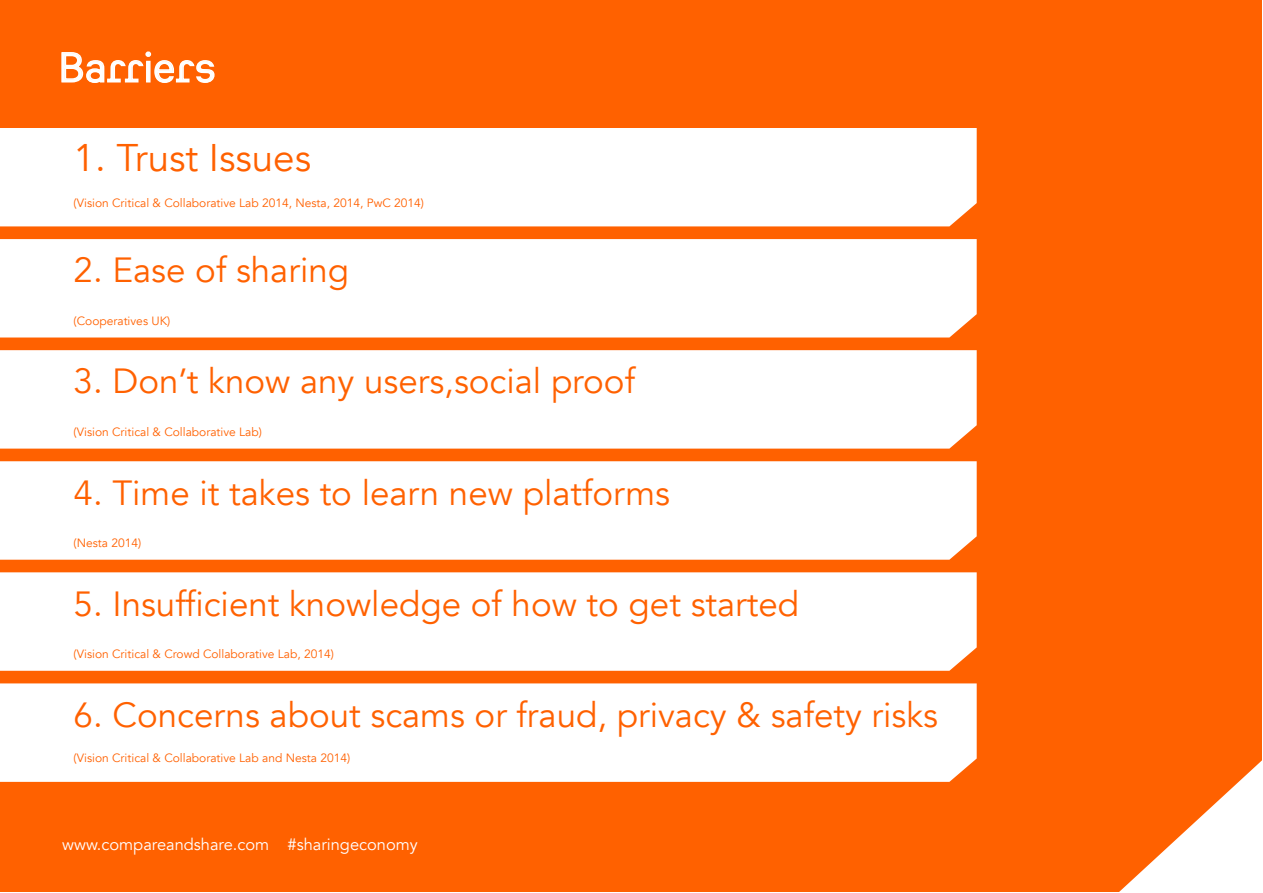
<style>
.page{position:relative;width:1263px;height:893px;background:#fff}
.page>*{position:absolute;margin:0;border:0;box-sizing:border-box;transform-origin:0 0}
.t1{font:44.55px "Heimat Sans DEMO";color:#fff}
.t2{font:38.4px "Avenir";color:#ff6100}
.t3{font:34.95px "Avenir";color:#ff6100}
.t4{font:16.5px "Avenir";color:#fff}
.t5{font:12px "Avenir";color:#ff6100}
</style>
<div class="page">
<div style="left:0;top:0;width:1262px;height:891px;background:#ff6100"></div>
<div style="left:0;top:128px;width:977px;height:98px;background:#fff"></div>
<div style="left:0;top:239px;width:977px;height:98px;background:#fff"></div>
<div style="left:0;top:350px;width:977px;height:99px;background:#fff"></div>
<div style="left:0;top:461px;width:977px;height:99px;background:#fff"></div>
<div style="left:0;top:572px;width:977px;height:99px;background:#fff"></div>
<div style="left:0;top:683px;width:977px;height:99px;background:#fff"></div>
<svg style="left:61px;top:51px;width:154px;height:32px"></svg>
<svg style="left:1119px;top:760px;width:143px;height:132px"></svg>
<h1 class="t1" style="left:58px;top:50px;width:160px">Barriers</h1>
<h2 class="t2" style="left:74px;top:133px;width:239px">1. Trust Issues</h2>
<p class="t5" style="left:74px;top:195px;width:352px">(Vision Critical &amp; Collaborative Lab 2014, Nesta, 2014, PwC 2014)</p>
<h3 class="t3" style="left:74px;top:247px;width:277px">2. Ease of sharing</h3>
<p class="t5" style="left:74px;top:313px;width:98px">(Cooperatives UK)</p>
<h3 class="t3" style="left:74px;top:358px;width:563px">3. Don’t know any users,social proof</h3>
<p class="t5" style="left:74px;top:424px;width:190px">(Vision Critical &amp; Collaborative Lab)</p>
<h3 class="t3" style="left:74px;top:470px;width:598px">4. Time it takes to learn new platforms</h3>
<p class="t5" style="left:74px;top:535px;width:69px">(Nesta 2014)</p>
<h3 class="t3" style="left:74px;top:581px;width:727px">5. Insufficient knowledge of how to get started</h3>
<p class="t5" style="left:74px;top:646px;width:262px">(Vision Critical &amp; Crowd Collaborative Lab, 2014)</p>
<h3 class="t3" style="left:74px;top:692px;width:866px">6. Concerns about scams or fraud, privacy &amp; safety risks</h3>
<p class="t5" style="left:74px;top:750px;width:278px">(Vision Critical &amp; Collaborative Lab and Nesta 2014)</p>
<h3 class="t4" style="left:62px;top:833px;width:357px">www.compareandshare.com #sharingeconomy</h3>
</div>
